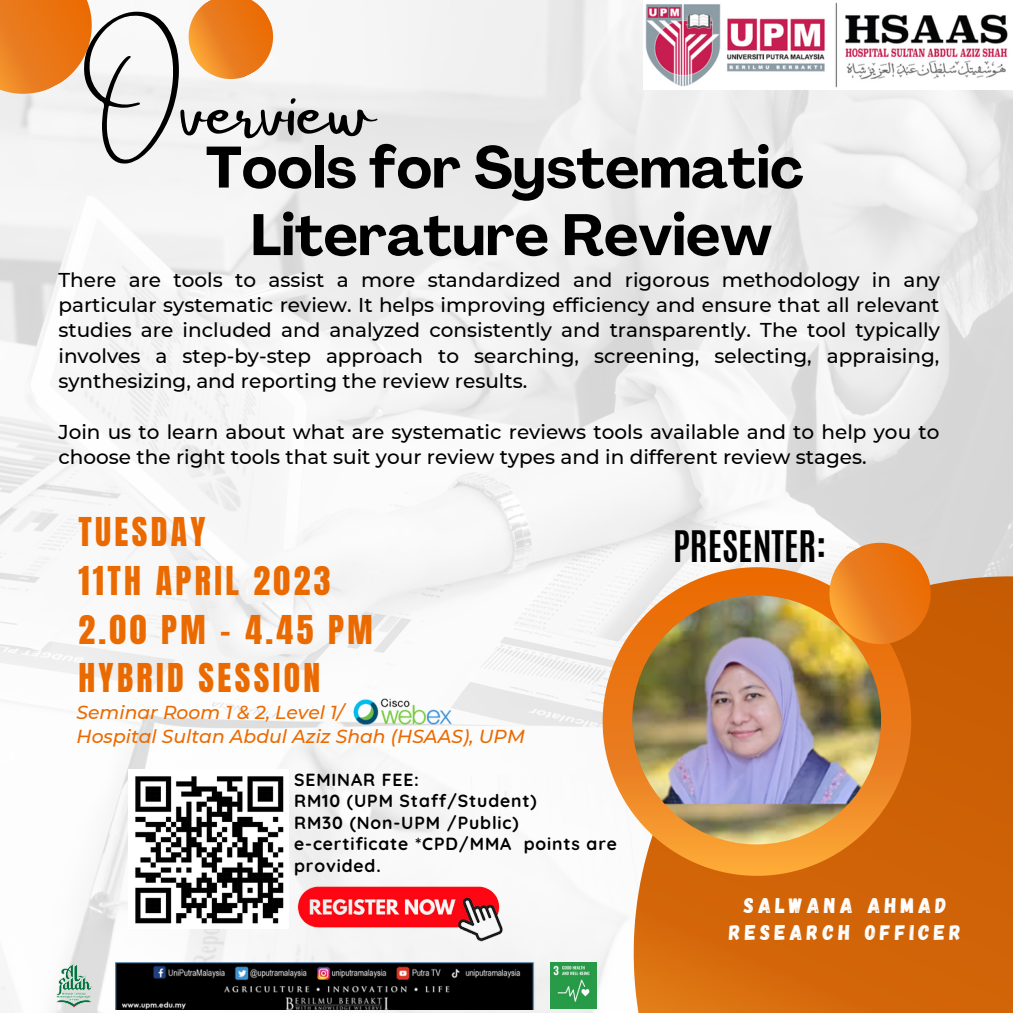
<style>
.page{position:relative;width:1013px;height:1013px;background:#fff}
.page>*{position:absolute;margin:0;border:0;box-sizing:border-box;transform-origin:0 0}
.t1{font:75px "Amsterdam Two";color:#000}
.t2{font:700 57.5px/67.5px "Agrandir";color:#000;text-align:center}
.t3{font:700 36.25px "Antonio";color:#000}
.t4{font:33.75px/48.8px "Anton";letter-spacing:.1em;color:#eb6a00}
.t5{font:21.25px/27.2px "Gagalin";letter-spacing:.195em;color:#fff;text-align:center}
.t6{font:500 20px/25.2px "Montserrat";color:#000;text-align:justify}
.t7{font:italic 500 18.75px/24.4px "Montserrat";color:#eb6a00}
.t8{font:700 17.5px/21.5px "Quicksand";letter-spacing:.05em;color:#000}
</style>
<div class="page">
<img style="left:0;top:0;width:1012px;height:1012px">
<svg style="left:174px;top:0;width:114px;height:94px"></svg>
<svg style="left:515px;top:457px;width:497px;height:555px"></svg>
<svg style="left:602px;top:567px;width:309px;height:308px"></svg>
<img style="left:632px;top:595px;width:249px;height:249px;border-radius:50%">
<svg style="left:0;top:0;width:116px;height:118px"></svg>
<img style="left:643px;top:0;width:369px;height:89px">
<img style="left:353px;top:695px;width:100px;height:33px">
<img style="left:50px;top:961px;width:48px;height:48px">
<img style="left:572px;top:962px;width:24px;height:46px">
<img style="left:128px;top:769px;width:160px;height:159px">
<img style="left:101px;top:962px;width:471px;height:47px">
<img style="left:294px;top:881px;width:212px;height:63px">
<svg style="left:811px;top:525px;width:137px;height:136px;background:#e49a50"></svg>
<h1 class="t1" style="left:90px;top:69px;width:284px">Overview</h1>
<h2 class="t2" style="left:206px;top:139px;width:599px">Tools for Systematic<br>Literature Review</h2>
<p class="t6" style="left:58px;top:267px;width:883px">There are tools to assist a more standardized and rigorous methodology in any particular systematic review. It helps improving efficiency and ensure that all relevant studies are included and analyzed consistently and transparently. The tool typically involves a step-by-step approach to searching, screening, selecting, appraising, synthesizing, and reporting the review results.</p>
<p class="t6" style="left:58px;top:419px;width:882px">Join us to learn about what are systematic reviews tools available and to help you to choose the right tools that suit your review types and in different review stages.</p>
<h3 class="t4" style="left:78px;top:508px;width:296px">TUESDAY<br>11TH APRIL 2023<br>2.00 PM - 4.45 PM<br>HYBRID SESSION</h3>
<p class="t7" style="left:76px;top:700px;width:450px">Seminar Room 1 &amp; 2, Level 1/<br>Hospital Sultan Abdul Aziz Shah (HSAAS), UPM</p>
<p class="t8" style="left:294px;top:768px;width:324px">SEMINAR FEE:<br>RM10 (UPM Staff/Student)<br>RM30 (Non-UPM /Public) e-certificate *CPD/MMA points are provided.</p>
<h3 class="t3" style="left:673px;top:520px;width:154px">PRESENTER:</h3>
<p class="t5" style="left:729px;top:890px;width:233px">SALWANA AHMAD<br>RESEARCH OFFICER</p>
</div>
